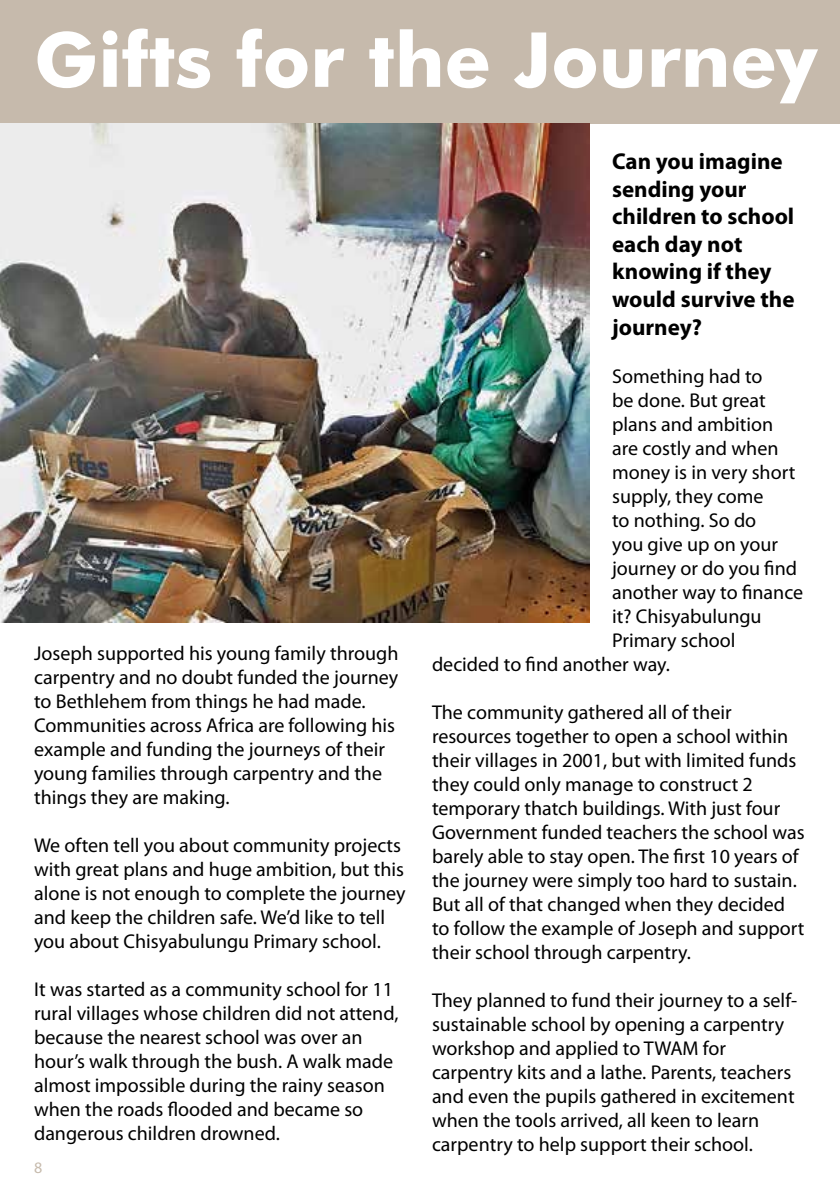
<style>
.page{position:relative;width:840px;height:1191px;background:#fff}
.page>*{position:absolute;margin:0;border:0;box-sizing:border-box;transform-origin:0 0}
.t1{font:700 76px "Futura BT";color:#fff}
.t2{font:700 23px/27.6px "Myriad Pro";color:#000}
.t3{font:20px/24px "Myriad Pro";color:#000}
.t4{font:16px "Myriad Pro";color:#c6baac}
</style>
<div class="page">
<div style="left:0;top:0;width:839px;height:123px;background:#c6baac"></div>
<img style="left:0;top:123px;width:589px;height:499px">
<h1 class="t1" style="left:34px;top:14px;width:784px">Gifts for the Journey</h1>
<p class="t3" style="left:34px;top:642px;width:366px">Joseph supported his young family through carpentry and no doubt funded the journey to Bethlehem from things he had made.<br>Communities across Africa are following his example and funding the journeys of their young families through carpentry and the things they are making.</p>
<p class="t3" style="left:34px;top:834px;width:373px">We often tell you about community projects with great plans and huge ambition, but this alone is not enough to complete the journey and keep the children safe. We’d like to tell you about Chisyabulungu Primary school.</p>
<p class="t3" style="left:34px;top:978px;width:366px">It was started as a community school for 11 rural villages whose children did not attend, because the nearest school was over an hour’s walk through the bush. A walk made almost impossible during the rainy season when the roads flooded and became so dangerous children drowned.</p>
<p class="t4" style="left:34px;top:1158px;width:10px">8</p>
<p class="t2" style="left:611px;top:148px;width:184px">Can you imagine sending your children to school each day not knowing if they would survive the journey?</p>
<p class="t3" style="left:611px;top:364px;width:152px">Something had to</p>
<p class="t3" style="left:611px;top:388px;width:155px">be done. But great</p>
<p class="t3" style="left:611px;top:412px;width:163px">plans and ambition</p>
<p class="t3" style="left:611px;top:436px;width:168px">are costly and when</p>
<p class="t3" style="left:611px;top:460px;width:185px">money is in very short</p>
<p class="t3" style="left:611px;top:484px;width:153px">supply, they come</p>
<p class="t3" style="left:611px;top:508px;width:146px">to nothing. So do</p>
<p class="t3" style="left:611px;top:532px;width:167px">you give up on your</p>
<p class="t3" style="left:611px;top:556px;width:186px">journey or do you find</p>
<p class="t3" style="left:611px;top:580px;width:192px">another way to finance</p>
<p class="t3" style="left:611px;top:604px;width:151px">it? Chisyabulungu</p>
<p class="t3" style="left:611px;top:628px;width:125px">Primary school</p>
<p class="t3" style="left:432px;top:652px;width:239px">decided to find another way.</p>
<p class="t3" style="left:432px;top:700px;width:374px">The community gathered all of their resources together to open a school within their villages in 2001, but with limited funds they could only manage to construct 2 temporary thatch buildings. With just four Government funded teachers the school was barely able to stay open. The first 10 years of the journey were simply too hard to sustain.<br>But all of that changed when they decided to follow the example of Joseph and support their school through carpentry.</p>
<p class="t3" style="left:432px;top:988px;width:366px">They planned to fund their journey to a self&shy;sustainable school by opening a carpentry workshop and applied to TWAM for carpentry kits and a lathe. Parents, teachers and even the pupils gathered in excitement when the tools arrived, all keen to learn carpentry to help support their school.</p>
</div>
